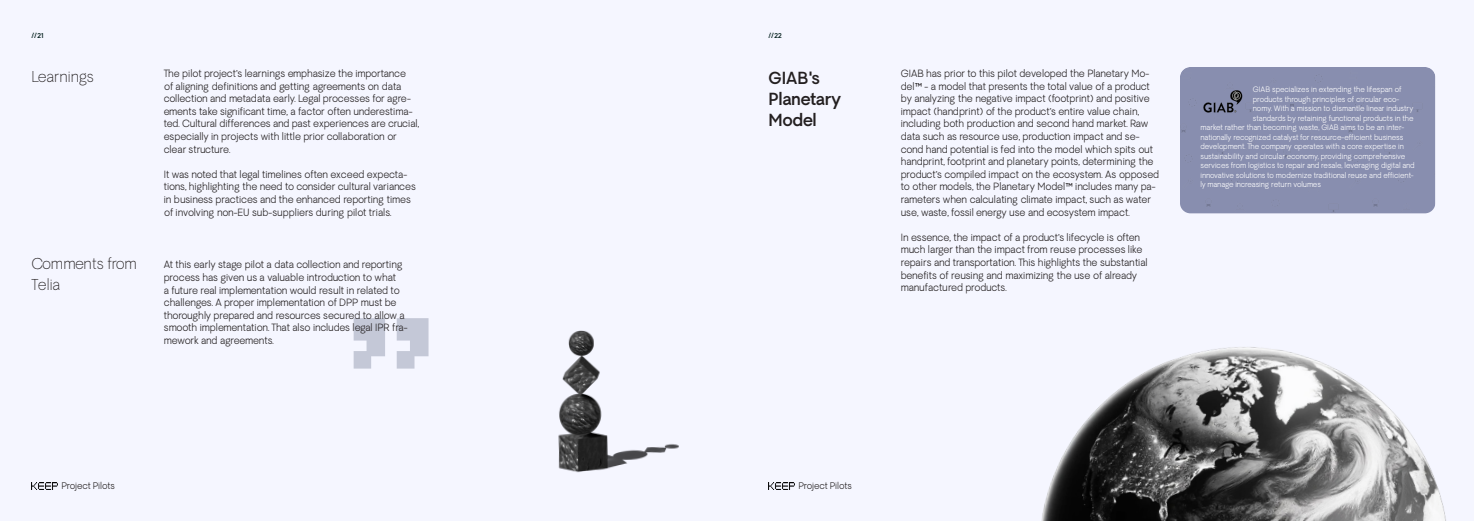
<style>
.page{position:relative;width:1474px;height:521px;background:#fff}
.page>*{position:absolute;margin:0;border:0;box-sizing:border-box;transform-origin:0 0}
.t1{font:350px "Boid Sans";color:#c4c8d7}
.t2{font:700 17.5px "Boid Sans";letter-spacing:-.02em;color:#231f20}
.t3{font:100 15.75px/21px "Boid Sans";letter-spacing:-.015em;color:#231f20}
.t4{font:10.5px/12.6px "Boid Sans";letter-spacing:-.02em;color:#231f20}
.t5{font:9.62px "Boid Sans";letter-spacing:-.025em;color:#231f20}
.t6{font:7.88px "Boid Sans";letter-spacing:-.02em;color:#fff}
.t7{font:7.88px "Boid Sans";color:#fff}
.t8{font:700 7px "Boid Sans";color:#001d1a}
</style>
<div class="page">
<div style="left:0;top:0;width:737px;height:521px;background:#f5f6ff"></div>
<img style="left:32px;top:483px;width:26px;height:6px">
<div style="left:737px;top:0;width:736px;height:521px;background:#f5f6ff"></div>
<img style="left:768px;top:483px;width:26px;height:6px">
<img style="left:1041px;top:122px;width:405px;height:399px">
<div style="left:1179px;top:67px;width:256px;height:146px;background:#888eaf"></div>
<img style="left:1198px;top:86px;width:50px;height:29px">
<img style="left:558px;top:330px;width:121px;height:143px">
<p class="t8" style="left:32px;top:31px;width:13px">//21</p>
<p class="t8" style="left:768px;top:31px;width:15px">//22</p>
<p class="t3" style="left:32px;top:67px;width:64px">Learnings</p>
<p class="t3" style="left:32px;top:253px;width:107px">Comments from<br>Telia</p>
<p class="t4" style="left:164px;top:67px;width:257px">The pilot project’s learnings emphasize the importance<br>of aligning definitions and getting agreements on data collection and metadata early. Legal processes for agre&shy;ements take significant time, a factor often underestima&shy;ted. Cultural differences and past experiences are crucial, especially in projects with little prior collaboration or clear structure.</p>
<p class="t4" style="left:164px;top:168px;width:254px">It was noted that legal timelines often exceed expecta&shy;tions, highlighting the need to consider cultural variances in business practices and the enhanced reporting times of involving non-EU sub-suppliers during pilot trials.</p>
<p class="t4" style="left:164px;top:259px;width:245px">At this early stage pilot a data collection and reporting process has given us a valuable introduction to what<br>a future real implementation would result in related to challenges. A proper implementation of DPP must be thoroughly prepared and resources secured to allow a smooth implementation. That also includes legal IPR fra&shy;mework and agreements.</p>
<p class="t1" style="left:340px;top:259px;width:104px">“</p>
<p class="t2" style="left:768px;top:65px;width:53px">GIAB’s</p>
<p class="t2" style="left:768px;top:86px;width:74px">Planetary</p>
<p class="t2" style="left:768px;top:107px;width:50px">Model</p>
<p class="t4" style="left:900px;top:67px;width:260px">GIAB has prior to this pilot developed the Planetary Mo&shy;del™ - a model that presents the total value of a product by analyzing the negative impact (footprint) and positive impact (handprint) of the product’s entire value chain, including both production and second hand market. Raw data such as resource use, production impact and se&shy;cond hand potential is fed into the model which spits out handprint, footprint and planetary points, determining the product’s compiled impact on the ecosystem. As opposed to other models, the Planetary Model™ includes many pa&shy;rameters when calculating climate impact, such as water use, waste, fossil energy use and ecosystem impact.</p>
<p class="t4" style="left:900px;top:231px;width:248px">In essence, the impact of a product’s lifecycle is often much larger than the impact from reuse processes like repairs and transportation. This highlights the substantial benefits of reusing and maximizing the use of already manufactured products.</p>
<p class="t7" style="left:1252px;top:86px;width:150px">GIAB specializes in extending the lifespan of</p>
<p class="t6" style="left:1252px;top:95px;width:148px">products through principles of circular eco-</p>
<p class="t6" style="left:1252px;top:105px;width:162px">nomy. With a mission to dismantle linear industry</p>
<p class="t6" style="left:1252px;top:114px;width:162px">standards by retaining functional products in the</p>
<p class="t6" style="left:1200px;top:124px;width:205px">market rather than becoming waste, GIAB aims to be an inter-</p>
<p class="t6" style="left:1200px;top:133px;width:204px">nationally recognized catalyst for resource-efficient business</p>
<p class="t6" style="left:1200px;top:142px;width:205px">development. The company operates with a core expertise in</p>
<p class="t6" style="left:1200px;top:152px;width:206px">sustainability and circular economy, providing comprehensive</p>
<p class="t6" style="left:1200px;top:161px;width:216px">services from logistics to repair and resale, leveraging digital and</p>
<p class="t6" style="left:1200px;top:171px;width:215px">innovative solutions to modernize traditional reuse and efficient-</p>
<p class="t6" style="left:1200px;top:180px;width:122px">ly manage increasing return volumes</p>
<p class="t5" style="left:62px;top:481px;width:55px">Project Pilots</p>
<p class="t5" style="left:798px;top:481px;width:55px">Project Pilots</p>
</div>
